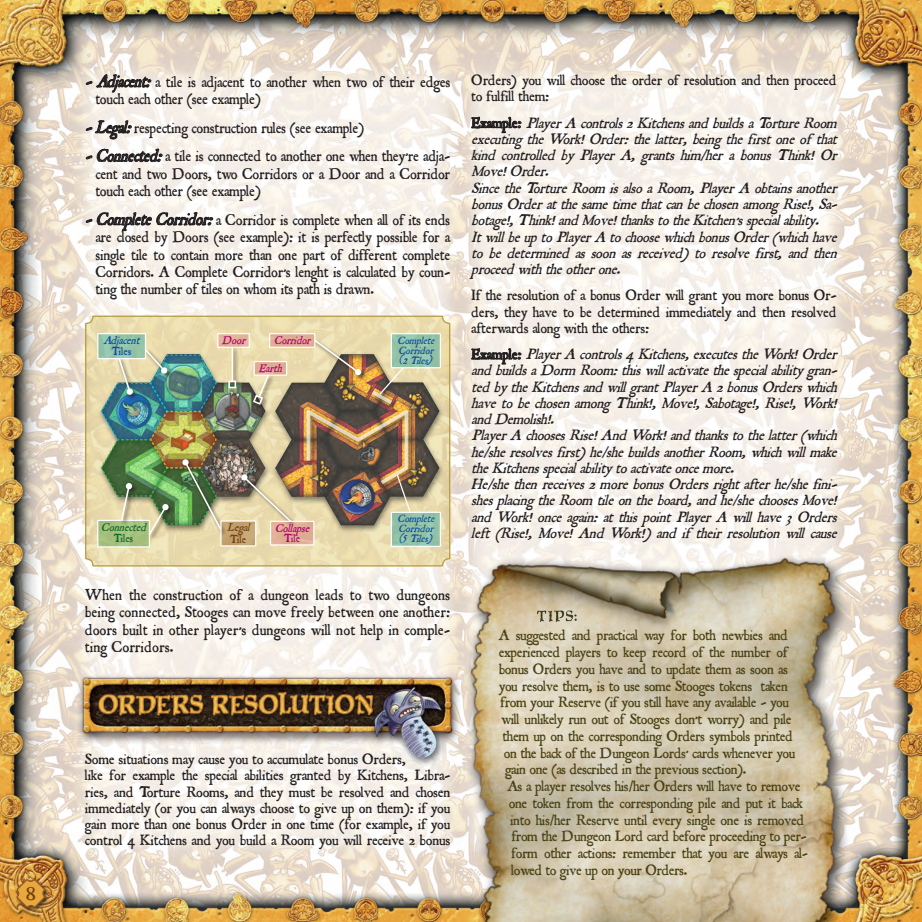
<style>
.page{position:relative;width:922px;height:922px;background:#fff}
.page>*{position:absolute;margin:0;border:0;box-sizing:border-box;transform-origin:0 0}
.t1{font:20px "Roman Antique";color:#703e0a;scale:1.12 1}
.t2{font:16.75px/17.4px "Roman Antique";letter-spacing:-.005em;color:#231f20;scale:.95 1}
.t3{font:16.75px/17.4px "Roman Antique";letter-spacing:-.005em;color:#231f20;text-align:justify}
.t4{font:italic 16px/16.2px "Roman Antique";letter-spacing:-.005em;color:#231f20}
.t5{font:16px "Roman Antique";letter-spacing:-.015em;color:#4a4216}
.t6{font:16px/16.2px "Roman Antique";letter-spacing:-.005em;color:#231f20}
.t7{font:italic 12.12px "Roman Antique";color:#b0016a;scale:.96 1}
.t8{font:italic 12.12px "Roman Antique";color:#106827;scale:.96 1}
.t9{font:italic 12.12px "Roman Antique";color:#0d4da1;scale:.96 1}
.t10{font:italic 12.12px "Roman Antique";color:#b0016a;scale:.92 1}
.t11{font:12.12px "Roman Antique";letter-spacing:.01em;color:#0d4da1;scale:.96 1}
.t12{font:12.12px "Roman Antique";letter-spacing:.01em;color:#106827;scale:.96 1}
.t13{font:italic 12.12px "Roman Antique";color:#73410b;scale:.96 1}
.t14{font:12.12px "Roman Antique";color:#73410b;scale:.96 1}
.t15{font:12.12px "Roman Antique";color:#b0016a;scale:.96 1}
.t16{font:italic 11.25px/10px "Roman Antique";color:#0d4da1;text-align:justify;scale:.95 1}
.s1{font-style:italic;font-size:18.62px}
.s2{font-size:14.62px}
.s3{font-style:normal}
</style>
<div class="page">
<img style="left:0;top:0;width:921px;height:921px">
<div style="left:15px;top:877px;width:36px;height:36px;background:#231f20;opacity:.75"></div>
<svg style="left:15px;top:877px;width:31px;height:31px"></svg>
<svg style="left:86px;top:74px;width:65px;height:19px"></svg>
<svg style="left:86px;top:120px;width:46px;height:19px"></svg>
<svg style="left:86px;top:149px;width:77px;height:13px"></svg>
<svg style="left:86px;top:212px;width:127px;height:19px"></svg>
<img style="left:73px;top:654px;width:378px;height:119px">
<svg style="left:471px;top:114px;width:50px;height:19px"></svg>
<svg style="left:471px;top:345px;width:50px;height:19px"></svg>
<img style="left:451px;top:549px;width:414px;height:372px">
<img style="left:90px;top:683px;width:291px;height:43px">
<img style="left:514px;top:607px;width:86px;height:17px">
<svg style="left:84px;top:315px;width:367px;height:252px;background:#dacda2"></svg>
<div style="left:98px;top:333px;width:47px;height:25px;background:linear-gradient(to right,#94c7ae,#93c3a5)"></div>
<div style="left:97px;top:333px;width:49px;height:26px;border:1px solid #fff"></div>
<div style="left:98px;top:520px;width:51px;height:26px;background:#a4be7a"></div>
<div style="left:97px;top:519px;width:53px;height:28px;border:1px solid #fff"></div>
<div style="left:148px;top:502px;width:27px;height:39px;background:#231f20;opacity:.75"></div>
<div style="left:181px;top:458px;width:46px;height:77px;background:#231f20;opacity:.75"></div>
<img style="left:100px;top:347px;width:123px;height:189px">
<div style="left:221px;top:521px;width:35px;height:25px;background:#c3a170"></div>
<div style="left:220px;top:520px;width:36px;height:26px;border:1px solid #fff"></div>
<img style="left:270px;top:351px;width:175px;height:182px">
<div style="left:305px;top:408px;width:109px;height:81px;background:#231f20;opacity:.75"></div>
<div style="left:371px;top:390px;width:26px;height:20px;background:#231f20;opacity:.75"></div>
<div style="left:391px;top:333px;width:49px;height:34px;background:linear-gradient(to right,#94c5ab,#92c3a8)"></div>
<div style="left:390px;top:333px;width:51px;height:35px;border:1px solid #fff"></div>
<div style="left:391px;top:512px;width:49px;height:34px;background:linear-gradient(to right,#91c0a4,#93c5aa)"></div>
<div style="left:390px;top:511px;width:51px;height:36px;border:1px solid #fff"></div>
<svg style="left:372px;top:366px;width:33px;height:38px"></svg>
<img style="left:306px;top:410px;width:105px;height:102px">
<div style="left:218px;top:333px;width:31px;height:14px;background:#e5b39b"></div>
<div style="left:217px;top:333px;width:33px;height:15px;border:1px solid #fff"></div>
<svg style="left:254px;top:361px;width:32px;height:14px"></svg>
<div style="left:253px;top:361px;width:34px;height:14px;border:1px solid #fff"></div>
<div style="left:269px;top:333px;width:46px;height:14px;background:#dfad96"></div>
<div style="left:269px;top:333px;width:46px;height:15px;border:1px solid #fff"></div>
<div style="left:240px;top:473px;width:56px;height:54px;background:#231f20;opacity:.75"></div>
<svg style="left:241px;top:474px;width:52px;height:49px;background:#cdbe98"></svg>
<div style="left:313px;top:338px;width:54px;height:43px;background:#231f20;opacity:.75"></div>
<svg style="left:312px;top:338px;width:49px;height:37px;background:#cdbc95"></svg>
<div style="left:227px;top:345px;width:15px;height:49px;background:#231f20;opacity:.75"></div>
<hr style="left:231px;top:347px;width:2px;height:34px;background:#fff">
<div style="left:228px;top:380px;width:8px;height:8px;border:2px solid #fff"></div>
<div style="left:252px;top:374px;width:23px;height:36px;background:#231f20;opacity:.75"></div>
<svg style="left:252px;top:373px;width:18px;height:33px"></svg>
<div style="left:270px;top:521px;width:44px;height:23px;background:#e0ad96"></div>
<div style="left:270px;top:520px;width:44px;height:25px;border:1px solid #fff"></div>
<p class="t1" style="left:26px;top:881px;width:10px">8</p>
<p class="t2" style="left:96px;top:73px;width:375px;text-indent:-11px"><span class="s1">-Adjacent:</span>a tile is adjacent to another when two of their edges touch each other (see example)</p>
<p class="t2" style="left:85px;top:114px;width:386px;line-height:28.5px"><span class="s1">-Legal:</span>respecting construction rules (see example) <span class="s1">-Connected:</span>a tile is connected to another one when they’re adja-</p>
<p class="t2" style="left:96px;top:165px;width:374px">cent and two Doors, two Corridors or a Door and a Corridor touch each other (see example)</p>
<p class="t2" style="left:96px;top:211px;width:375px;text-align:justify;text-indent:-11px"><span class="s1">-CompleteCorridor:</span>a Corridor is complete when all of its ends are closed by Doors (see example): it is perfectly possible for a single tile to contain more than one part of different complete Corridors. A Complete Corridor’s lenght is calculated by coun&shy;ting the number of tiles on whom its path is drawn.</p>
<p class="t9" style="left:104px;top:333px;width:43px">Adjacent</p>
<p class="t11" style="left:112px;top:344px;width:22px">Tiles</p>
<p class="t8" style="left:101px;top:519px;width:52px">Connected</p>
<p class="t12" style="left:114px;top:530px;width:22px">Tiles</p>
<p class="t7" style="left:222px;top:333px;width:30px">Door</p>
<p class="t10" style="left:274px;top:333px;width:45px">Corridor</p>
<p class="t7" style="left:259px;top:361px;width:30px">Earth</p>
<p class="t13" style="left:227px;top:520px;width:29px">Leg al</p>
<p class="t14" style="left:230px;top:531px;width:18px">Tile</p>
<p class="t7" style="left:275px;top:520px;width:41px">Collap se</p>
<p class="t15" style="left:284px;top:530px;width:18px">Tile</p>
<p class="t16" style="left:397px;top:335px;width:44px">Complete Corridor (<span class="s2">2</span>Tiles)</p>
<p class="t16" style="left:397px;top:513px;width:44px">Complete Corridor (<sup>5</sup> Tiles)</p>
<p class="t3" style="left:85px;top:586px;width:367px">When the construction of a dungeon leads to two dungeons being connected, Stooges can move freely between one another: doors built in other player’s dungeons will not help in comple&shy;ting Corridors.</p>
<p class="t6" style="left:85px;top:751px;width:367px">Some situations may cause you to accumulate bonus Orders,<br>like for example the special abilities granted by Kitchens, Libra&shy;ries, and Torture Rooms, and they must be resolved and chosen immediately (or you can always choose to give up on them): if you gain more than one bonus Order in one time (for example, if you control 4 Kitchens and you build a Room you will receive 2 bonus</p>
<p class="t6" style="left:471px;top:72px;width:366px">Orders) you will choose the order of resolution and then proceed to fulfill them:</p>
<p class="t4" style="left:471px;top:115px;width:372px"><span class="s3">E x a m p l e :</span> PlayerA controls2KitchensandbuildsaTortureRoom executing theWork!Order:thelatter,being thefirstoneof that kindcontrolledby PlayerA,grantshim/herabonusThink!Or Move!Order.<br>SincetheTortureRoom isalsoaRoom,PlayerA obtainsanother bonusOrderatthesametimethatcanbechosenamong Rise!,Sa&shy;botag e!,Think!andMove!thankstotheKitchen’ssp ecialability.<br>Itwillbeup toPlayerA tochoosewhichbonusOrder(whichhave tobedeterminedassoonasreceived) toresolvefirst,andthen proceedwiththeotherone.</p>
<p class="t6" style="left:471px;top:287px;width:366px;text-align:justify">If the resolution of a bonus Order will grant you more bonus Or&shy;ders, they have to be determined immediately and then resolved afterwards along with the others:</p>
<p class="t4" style="left:471px;top:346px;width:372px"><span class="s3">E x a m p l e :</span> PlayerA controls4Kitchens,executestheWork!Order andbuildsaDorm Room:thiswillactivatethesp ecialability gran&shy;tedby theKitchensandwillgrantPlayerA 2bonusOrderswhich havetobechosenamong Think!,Move!,Sabotage!,Rise!,Work! andDemolish!.<br>PlayerA choosesRise!AndWork!andthankstothelatter(which he/sheresolvesfirst) he/shebuildsanotherRoom,whichwillmake theKitchenssp ecialability toactivateoncemore.<br>He/shethenreceives2morebonusOrdersrightafterhe/shefini&shy;shesplacing theRoom tileontheboard,andhe/shechoosesMove! andWork!onceagain:atthisp ointPlayerA willhave3Orders left(Rise!,Move!AndWork!) andif theirresolutionwillcause</p>
<p class="t5" style="left:499px;top:625px;width:290px">A suggested and practical way for both newbies and</p>
<p class="t5" style="left:499px;top:642px;width:290px">experienced players to keep record of the number of</p>
<p class="t5" style="left:499px;top:659px;width:290px">bonus Orders you have and to update them as soon as</p>
<p class="t5" style="left:499px;top:675px;width:290px">you resolve them, is to use some Stooges tokens taken</p>
<p class="t5" style="left:500px;top:692px;width:290px">from your Reserve (if you still have any available - you</p>
<p class="t5" style="left:501px;top:709px;width:292px">will unlikely run out of Stooges don’t worry) and pile</p>
<p class="t5" style="left:503px;top:726px;width:291px">them up on the corresponding Orders symbols printed</p>
<p class="t5" style="left:504px;top:742px;width:293px">on the back of the Dungeon Lords’ cards whenever you</p>
<p class="t5" style="left:505px;top:759px;width:243px">gain one (as described in the previous section).</p>
<p class="t5" style="left:508px;top:776px;width:294px">As a player resolves his/her Orders will have to remove</p>
<p class="t5" style="left:509px;top:793px;width:295px">one token from the corresponding pile and put it back</p>
<p class="t5" style="left:510px;top:809px;width:295px">into his/her Reserve until every single one is removed</p>
<p class="t5" style="left:511px;top:826px;width:296px">from the Dungeon Lord card before proceeding to per-</p>
<p class="t5" style="left:511px;top:843px;width:298px">form other actions: remember that you are always al-</p>
<p class="t5" style="left:511px;top:860px;width:177px">lowed to give up on your Orders.</p>
</div>
